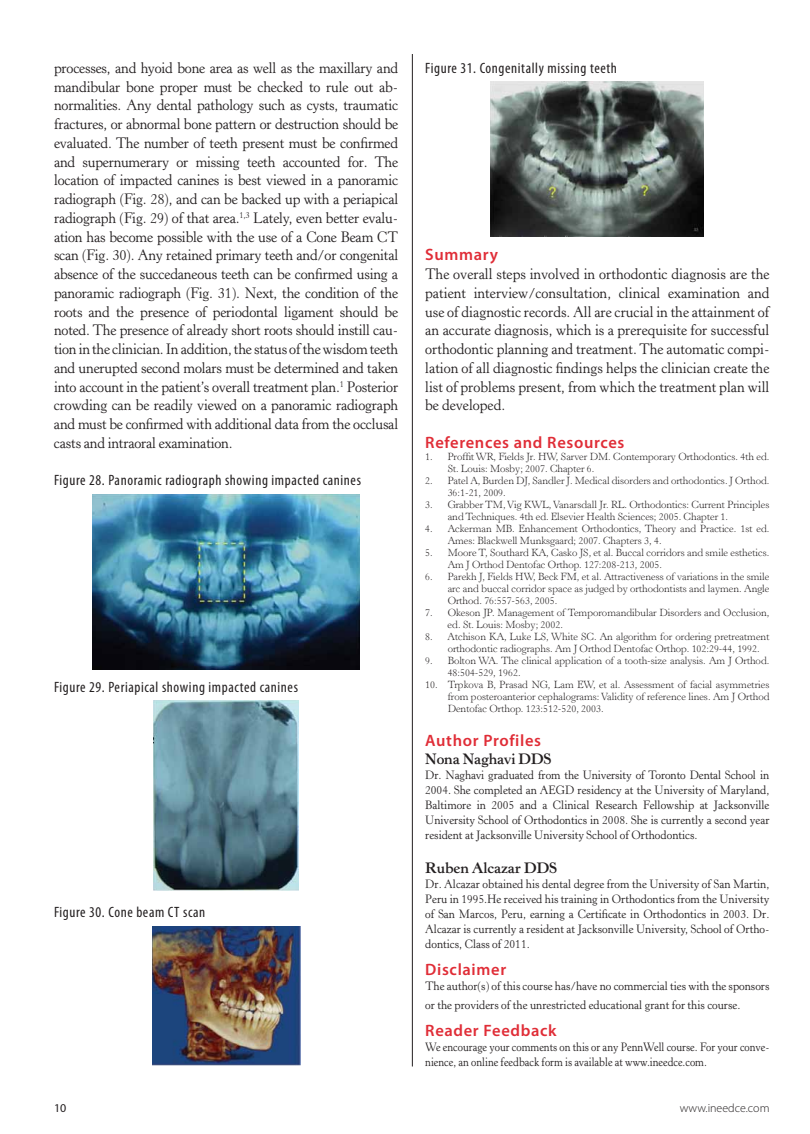
<style>
.page{position:relative;width:810px;height:1134px;background:#fff}
.page>*{position:absolute;margin:0;border:0;box-sizing:border-box;transform-origin:0 0}
.t1{font:600 16.5px "Myriad Pro";letter-spacing:.04em;color:#e02d37}
.t2{font:15px/18.8px "Horley Old Style MT Std";letter-spacing:-.005em;color:#231f20;text-align:justify;scale:.95 1}
.t3{font:condensed 15px "Myriad Pro";letter-spacing:.04em;color:#231f20}
.t4{font:700 15px "Horley Old Style MT Std";letter-spacing:-.01em;color:#231f20;scale:.95 1}
.t5{font:12px/15px "Horley Old Style MT Std";color:#231f20;text-align:justify;scale:.95 1}
.t6{font:12px/15px "Horley Old Style MT Std";color:#231f20;scale:.89 1}
.t7{font:300 12px "Myriad Pro";color:#231f20}
.t8{font:12px "Myriad Pro";color:#231f20}
.t9{font:300 10.5px/12px "Horley Old Style MT Std";color:#231f20}
</style>
<div class="page">
<hr style="left:412px;top:54px;width:1px;height:1012px;background:#231f20">
<hr style="left:809px;top:0;width:1px;height:84px;background:#e02d37">
<img style="left:92px;top:495px;width:268px;height:174px">
<img style="left:154px;top:700px;width:145px;height:190px">
<img style="left:152px;top:927px;width:148px;height:138px">
<img style="left:491px;top:82px;width:213px;height:155px">
<p class="t2" style="left:54px;top:59px;width:364px">processes, and hyoid bone area as well as the maxillary and mandibular bone proper must be checked to rule out ab&shy;normalities. Any dental pathology such as cysts, traumatic fractures, or abnormal bone pattern or destruction should be evaluated. The number of teeth present must be confirmed and supernumerary or missing teeth accounted for. The location of impacted canines is best viewed in a panoramic radiograph (Fig. 28), and can be backed up with a periapical radiograph (Fig. 29) of that area.<sup>1,3</sup> Lately, even better evalu&shy;ation has become possible with the use of a Cone Beam CT scan (Fig. 30). Any retained primary teeth and/or congenital absence of the succedaneous teeth can be confirmed using a panoramic radiograph (Fig. 31). Next, the condition of the roots and the presence of periodontal ligament should be noted. The presence of already short roots should instill cau&shy;tion in the clinician. In addition, the status of the wisdom teeth and unerupted second molars must be determined and taken into account in the patient’s overall treatment plan.<sup>1</sup> Posterior crowding can be readily viewed on a panoramic radiograph and must be confirmed with additional data from the occlusal casts and intraoral examination.</p>
<p class="t3" style="left:54px;top:471px;width:309px">Figure 28. Panoramic radiograph showing impacted canines</p>
<p class="t3" style="left:54px;top:677px;width:246px">Figure 29. Periapical showing impacted canines</p>
<p class="t3" style="left:54px;top:902px;width:153px">Figure 30. Cone beam CT scan</p>
<p class="t3" style="left:425px;top:59px;width:193px">Figure 31. Congenitally missing teeth</p>
<p class="t1" style="left:425px;top:244px;width:74px">Summary</p>
<p class="t2" style="left:425px;top:265px;width:364px">The overall steps involved in orthodontic diagnosis are the patient interview/consultation, clinical examination and use of diagnostic records. All are crucial in the attainment of an accurate diagnosis, which is a prerequisite for successful orthodontic planning and treatment. The automatic compi&shy;lation of all diagnostic findings helps the clinician create the list of problems present, from which the treatment plan will be developed.</p>
<p class="t1" style="left:425px;top:432px;width:201px">References and Resources</p>
<p class="t9" style="left:448px;top:451px;width:323px;text-indent:-22px">1. ProffitWR, Fields Jr. HW, Sarver DM. Contemporary Orthodontics. 4th ed.<br>St. Louis: Mosby; 2007. Chapter 6.</p>
<p class="t9" style="left:448px;top:475px;width:323px;text-indent:-22px">2. Patel A, Burden DJ, Sandler J. Medical disorders and orthodontics. J Orthod.<br>36:1-21, 2009.</p>
<p class="t9" style="left:448px;top:499px;width:323px;text-indent:-23px">3. Grabber TM,Vig KWL,Vanarsdall Jr. RL. Orthodontics: Current Principles and Techniques. 4th ed. Elsevier Health Sciences; 2005. Chapter 1.</p>
<p class="t9" style="left:448px;top:523px;width:323px;text-indent:-23px">4. Ackerman MB. Enhancement Orthodontics, Theory and Practice. 1st ed.<br>Ames: Blackwell Munksgaard; 2007. Chapters 3, 4.</p>
<p class="t9" style="left:448px;top:547px;width:323px;text-indent:-22px">5. Moore T, Southard KA, Casko JS, et al. Buccal corridors and smile esthetics.<br>Am J Orthod Dentofac Orthop. 127:208-213, 2005.</p>
<p class="t9" style="left:448px;top:571px;width:323px;text-align:justify;text-indent:-22px">6. Parekh J, Fields HW, Beck FM, et al. Attractiveness of variations in the smile arc and buccal corridor space as judged by orthodontists and laymen. Angle Orthod. 76:557-563, 2005.</p>
<p class="t9" style="left:448px;top:607px;width:323px;text-indent:-22px">7. Okeson JP. Management of Temporomandibular Disorders and Occlusion, ed. St. Louis: Mosby; 2002.</p>
<p class="t9" style="left:448px;top:631px;width:323px;text-indent:-23px">8. Atchison KA, Luke LS, White SC. An algorithm for ordering pretreatment orthodontic radiographs. Am J Orthod Dentofac Orthop. 102:29-44, 1992.</p>
<p class="t9" style="left:448px;top:655px;width:323px;text-indent:-23px">9. Bolton WA. The clinical application of a tooth-size analysis. Am J Orthod.<br>48:504-529, 1962.</p>
<p class="t9" style="left:448px;top:679px;width:323px;text-align:justify;text-indent:-23px">10. Trpkova B, Prasad NG, Lam EW, et al. Assessment of facial asymmetries from posteroanterior cephalograms: Validity of reference lines. Am J Orthod Dentofac Orthop. 123:512-520, 2003.</p>
<p class="t1" style="left:425px;top:730px;width:117px">Author Profiles</p>
<p class="t4" style="left:425px;top:750px;width:134px">Nona Naghavi DDS</p>
<p class="t5" style="left:425px;top:768px;width:364px">Dr. Naghavi graduated from the University of Toronto Dental School in 2004. She completed an AEGD residency at the University of Maryland, Baltimore in 2005 and a Clinical Research Fellowship at Jacksonville University School of Orthodontics in 2008. She is currently a second year resident at Jacksonville University School of Orthodontics.</p>
<p class="t4" style="left:425px;top:858px;width:140px">Ruben Alcazar DDS</p>
<p class="t5" style="left:425px;top:877px;width:364px">Dr. Alcazar obtained his dental degree from the University of San Martin, Peru in 1995.He received his training in Orthodontics from the University of San Marcos, Peru, earning a Certificate in Orthodontics in 2003. Dr.<br>Alcazar is currently a resident at Jacksonville University, School of Ortho&shy;dontics, Class of 2011.</p>
<p class="t1" style="left:425px;top:959px;width:82px">Disclaimer</p>
<p class="t5" style="left:425px;top:977px;width:364px;line-height:18.8px">The author(s) of this course has/have no commercial ties with the sponsors or the providers of the unrestricted educational grant for this course.</p>
<p class="t1" style="left:425px;top:1020px;width:133px">Reader Feedback</p>
<p class="t6" style="left:425px;top:1040px;width:388px">We encourage your comments on this or any PennWell course. For your conve&shy;nience, an online feedback form is available at www.ineedce.com.</p>
<p class="t8" style="left:54px;top:1100px;width:14px">10</p>
<p class="t7" style="left:680px;top:1100px;width:91px">www.ineedce.com</p>
</div>
